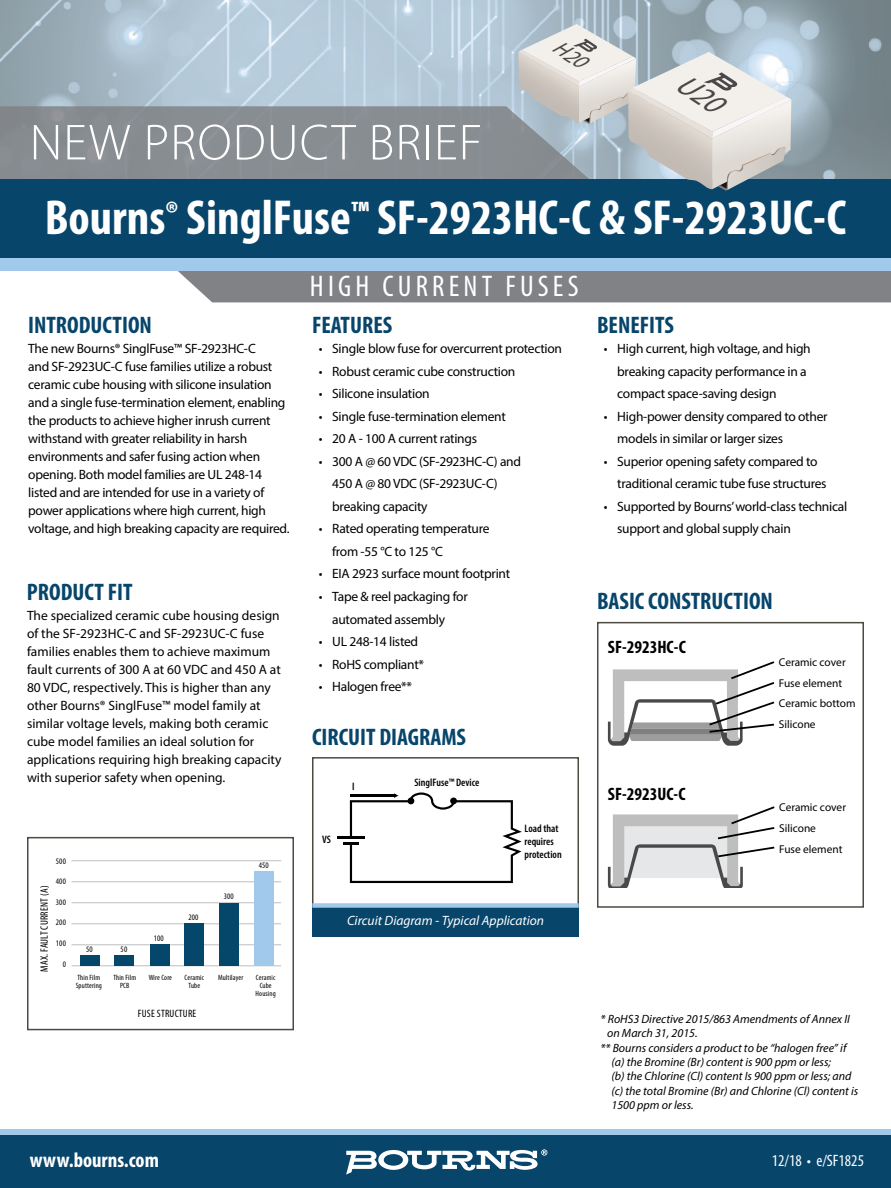
<style>
.page{position:relative;width:891px;height:1188px;background:#fff}
.page>*{position:absolute;margin:0;border:0;box-sizing:border-box;transform-origin:0 0}
.t1{font:300 51px "Myriad Pro";letter-spacing:.02em;color:#fff}
.t2{font:700 condensed 49.35px "Myriad Pro";color:#fff}
.t3{font:condensed 30px "Myriad Pro";letter-spacing:.14em;color:#fff}
.t4{font:700 condensed 24px "Myriad Pro";color:#07456b}
.t5{font:700 condensed 21px "Myriad Pro";color:#fff}
.t6{font:700 condensed 18px "Myriad Pro";color:#000}
.t7{font:condensed 16.5px "Myriad Pro";color:#fff}
.t8{font:13.5px/18px "Myriad Pro";letter-spacing:-.02em;color:#000}
.t9{font:13.5px/18px "Myriad Pro";color:#000}
.t10{font:italic 13.5px "Myriad Pro";color:#fff}
.t11{font:italic 12px "Myriad Pro";color:#000}
.t12{font:11.4px/20.9px "Myriad Pro";color:#000}
.t13{font:600 condensed 10.8px/13px "Myriad Pro";color:#000}
.t14{font:condensed 10.65px "Myriad Pro";letter-spacing:.02em;color:#000}
.t15{font:condensed 8.4px "Myriad Pro";letter-spacing:.02em;color:#000}
.t16{font:condensed 7.65px/8.4px "Myriad Pro";letter-spacing:.02em;color:#000;text-align:center}
</style>
<div class="page">
<img style="left:0;top:0;width:891px;height:179px">
<div style="left:0;top:1130px;width:891px;height:7px;background:#a0c9ec"></div>
<div style="left:0;top:1135px;width:891px;height:53px;background:#07456b"></div>
<svg style="left:346px;top:1149px;width:201px;height:26px"></svg>
<svg style="left:126px;top:270px;width:765px;height:32px;background:#8c8f92"></svg>
<div style="left:0;top:106px;width:518px;height:73px;background:#888d92"></div>
<div style="left:0;top:181px;width:891px;height:89px;background:#a0c9ec"></div>
<div style="left:0;top:179px;width:891px;height:79px;background:#07456b"></div>
<div style="left:597px;top:622px;width:267px;height:286px;border:2px solid #4d4a3f"></div>
<div style="left:312px;top:757px;width:267px;height:179px;border:2px solid #4d4a3f"></div>
<div style="left:27px;top:837px;width:267px;height:193px;border:2px solid #4d4a3f"></div>
<div style="left:312px;top:904px;width:267px;height:32px;background:#07456b"></div>
<div style="left:312px;top:903px;width:267px;height:5px;background:#a0c9ec"></div>
<hr style="left:337px;top:836px;width:27px;height:2px;background:#000">
<svg style="left:343px;top:792px;width:179px;height:91px"></svg>
<hr style="left:72px;top:965px;width:209px;height:1px;background:#bcbec0">
<hr style="left:72px;top:945px;width:209px;height:1px;background:#bcbec0">
<hr style="left:72px;top:924px;width:209px;height:1px;background:#bcbec0">
<hr style="left:72px;top:903px;width:209px;height:1px;background:#bcbec0">
<hr style="left:72px;top:882px;width:209px;height:1px;background:#bcbec0">
<hr style="left:72px;top:860px;width:209px;height:1px;background:#bcbec0">
<div style="left:254px;top:871px;width:19px;height:95px;background:#a0c9eb"></div>
<div style="left:219px;top:903px;width:20px;height:63px;background:#05466b"></div>
<div style="left:184px;top:924px;width:20px;height:42px;background:#05466b"></div>
<div style="left:150px;top:945px;width:20px;height:21px;background:#05466b"></div>
<div style="left:115px;top:955px;width:19px;height:11px;background:#05466b"></div>
<div style="left:80px;top:955px;width:20px;height:11px;background:#05466b"></div>
<svg style="left:608px;top:661px;width:167px;height:85px"></svg>
<svg style="left:608px;top:806px;width:167px;height:81px"></svg>
<svg style="left:518px;top:24px;width:273px;height:167px;background:#bbc3c7"></svg>
<h1 class="t1" style="left:30px;top:112px;width:454px">NEW PRODUCT BRIEF</h1>
<h2 class="t2" style="left:45px;top:187px;width:803px">Bourns<sup>®</sup> SinglFuse<sup>™</sup> SF-2923HC-C &amp; SF-2923UC-C</h2>
<h3 class="t4" style="left:28px;top:310px;width:125px">INTRODUCTION</h3>
<p class="t8" style="left:28px;top:340px;width:263px">The new Bourns® SinglFuse™ SF-2923HC-C<br>and SF-2923UC-C fuse families utilize a robust ceramic cube housing with silicone insulation and a single fuse-termination element, enabling the products to achieve higher inrush current withstand with greater reliability in harsh environments and safer fusing action when opening. Both model families are UL 248-14 listed and are intended for use in a variety of power applications where high current, high voltage, and high breaking capacity are required.</p>
<h3 class="t4" style="left:27px;top:577px;width:107px">PRODUCT FIT</h3>
<p class="t9" style="left:27px;top:606px;width:256px">The specialized ceramic cube housing design of the SF-2923HC-C and SF-2923UC-C fuse families enables them to achieve maximum fault currents of 300 A at 60 VDC and 450 A at 80 VDC, respectively. This is higher than any other Bourns® SinglFuse™ model family at similar voltage levels, making both ceramic cube model families an ideal solution for applications requiring high breaking capacity with superior safety when opening.</p>
<p class="t15" style="left:56px;top:856px;width:12px">500</p>
<p class="t15" style="left:56px;top:876px;width:12px">400</p>
<p class="t15" style="left:56px;top:897px;width:12px">300</p>
<p class="t15" style="left:56px;top:918px;width:12px">200</p>
<p class="t15" style="left:56px;top:938px;width:12px">100</p>
<p class="t15" style="left:63px;top:959px;width:5px">0</p>
<p class="t14" style="left:38px;top:972px;width:88px;rotate:-90deg">MAX. FAULT CURRENT (A)</p>
<p class="t15" style="left:86px;top:944px;width:8px">50</p>
<p class="t15" style="left:121px;top:944px;width:8px">50</p>
<p class="t15" style="left:154px;top:933px;width:12px">100</p>
<p class="t15" style="left:188px;top:912px;width:12px">200</p>
<p class="t15" style="left:224px;top:891px;width:12px">300</p>
<p class="t15" style="left:259px;top:860px;width:12px">450</p>
<p class="t16" style="left:76px;top:973px;width:28px;text-align:left">Thin Film<br>Sputtering</p>
<p class="t16" style="left:113px;top:973px;width:24px">Thin Film<br>PCB</p>
<p class="t16" style="left:149px;top:973px;width:25px">Wire Core</p>
<p class="t16" style="left:185px;top:973px;width:21px">Ceramic<br>Tube</p>
<p class="t16" style="left:218px;top:973px;width:27px">Multilayer</p>
<p class="t16" style="left:256px;top:973px;width:22px">Ceramic<br>Cube<br>Housing</p>
<p class="t14" style="left:138px;top:1007px;width:60px">FUSE STRUCTURE</p>
<h3 class="t3" style="left:310px;top:268px;width:270px">HIGH CURRENT FUSES</h3>
<h3 class="t4" style="left:312px;top:310px;width:82px">FEATURES</h3>
<h3 class="t4" style="left:597px;top:310px;width:79px">BENEFITS</h3>
<p class="t8" style="left:319px;top:340px;width:245px">• Single blow fuse for overcurrent protection</p>
<p class="t8" style="left:319px;top:362px;width:198px">• Robust ceramic cube construction</p>
<p class="t8" style="left:319px;top:385px;width:112px">• Silicone insulation</p>
<p class="t8" style="left:319px;top:407px;width:189px">• Single fuse-termination element</p>
<p class="t8" style="left:319px;top:430px;width:160px">• 20 A - 100 A current ratings</p>
<p class="t8" style="left:332px;top:450px;width:190px;line-height:22.5px;text-indent:-14px">• 300 A @ 60 VDC (SF-2923HC-C) and<br>450 A @ 80 VDC (SF-2923UC-C) breaking capacity</p>
<p class="t8" style="left:332px;top:517px;width:159px;line-height:22.5px;text-indent:-14px">• Rated operating temperature from -55 °C to 125 °C</p>
<p class="t8" style="left:319px;top:565px;width:193px">• EIA 2923 surface mount footprint</p>
<p class="t8" style="left:332px;top:585px;width:137px;line-height:22.5px;text-indent:-14px">• Tape &amp; reel packaging for automated assembly</p>
<p class="t8" style="left:319px;top:632px;width:101px">• UL 248-14 listed</p>
<p class="t8" style="left:319px;top:655px;width:107px">• RoHS compliant*</p>
<p class="t8" style="left:319px;top:677px;width:95px">• Halogen free**</p>
<p class="t8" style="left:617px;top:337px;width:195px;line-height:22.5px;text-indent:-14px">• High current, high voltage, and high breaking capacity performance in a compact space-saving design</p>
<p class="t8" style="left:617px;top:405px;width:212px;line-height:22.5px;text-indent:-14px">• High-power density compared to other models in similar or larger sizes</p>
<p class="t8" style="left:617px;top:450px;width:211px;line-height:22.5px;text-indent:-14px">• Superior opening safety compared to traditional ceramic tube fuse structures</p>
<p class="t8" style="left:617px;top:495px;width:232px;line-height:22.5px;text-indent:-14px">• Supported by Bourns’ world-class technical support and global supply chain</p>
<h3 class="t4" style="left:597px;top:586px;width:177px">BASIC CONSTRUCTION</h3>
<h3 class="t6" style="left:608px;top:636px;width:79px">SF-2923HC-C</h3>
<p class="t12" style="left:779px;top:651px;width:78px">Ceramic cover<br>Fuse element<br>Ceramic bottom<br>Silicone</p>
<h3 class="t4" style="left:312px;top:722px;width:156px">CIRCUIT DIAGRAMS</h3>
<p class="t13" style="left:322px;top:832px;width:10px">VS</p>
<p class="t13" style="left:352px;top:780px;width:4px">I</p>
<p class="t13" style="left:415px;top:776px;width:66px">SinglFuse™ Device</p>
<p class="t13" style="left:524px;top:821px;width:39px">Load that requires protection</p>
<p class="t10" style="left:347px;top:912px;width:198px">Circuit Diagram - Typical Application</p>
<h3 class="t6" style="left:608px;top:783px;width:79px">SF-2923UC-C</h3>
<p class="t12" style="left:779px;top:796px;width:68px">Ceramic cover<br>Silicone<br>Fuse element</p>
<p class="t11" style="left:601px;top:1011px;width:251px">* RoHS3 Directive 2015/863 Amendments of Annex II</p>
<p class="t11" style="left:607px;top:1026px;width:92px">on March 31, 2015.</p>
<p class="t11" style="left:601px;top:1040px;width:247px">** Bourns considers a product to be “halogen free” if</p>
<p class="t11" style="left:611px;top:1055px;width:221px">(a) the Bromine (Br) content is 900 ppm or less;</p>
<p class="t11" style="left:611px;top:1069px;width:242px">(b) the Chlorine (Cl) content Is 900 ppm or less; and</p>
<p class="t11" style="left:611px;top:1083px;width:248px">(c) the total Bromine (Br) and Chlorine (Cl) content is</p>
<p class="t11" style="left:611px;top:1098px;width:84px">1500 ppm or less.</p>
<h3 class="t5" style="left:30px;top:1147px;width:131px">www.bourns.com</h3>
<p class="t7" style="left:772px;top:1151px;width:94px">12/18 • e/SF1825</p>
</div>
